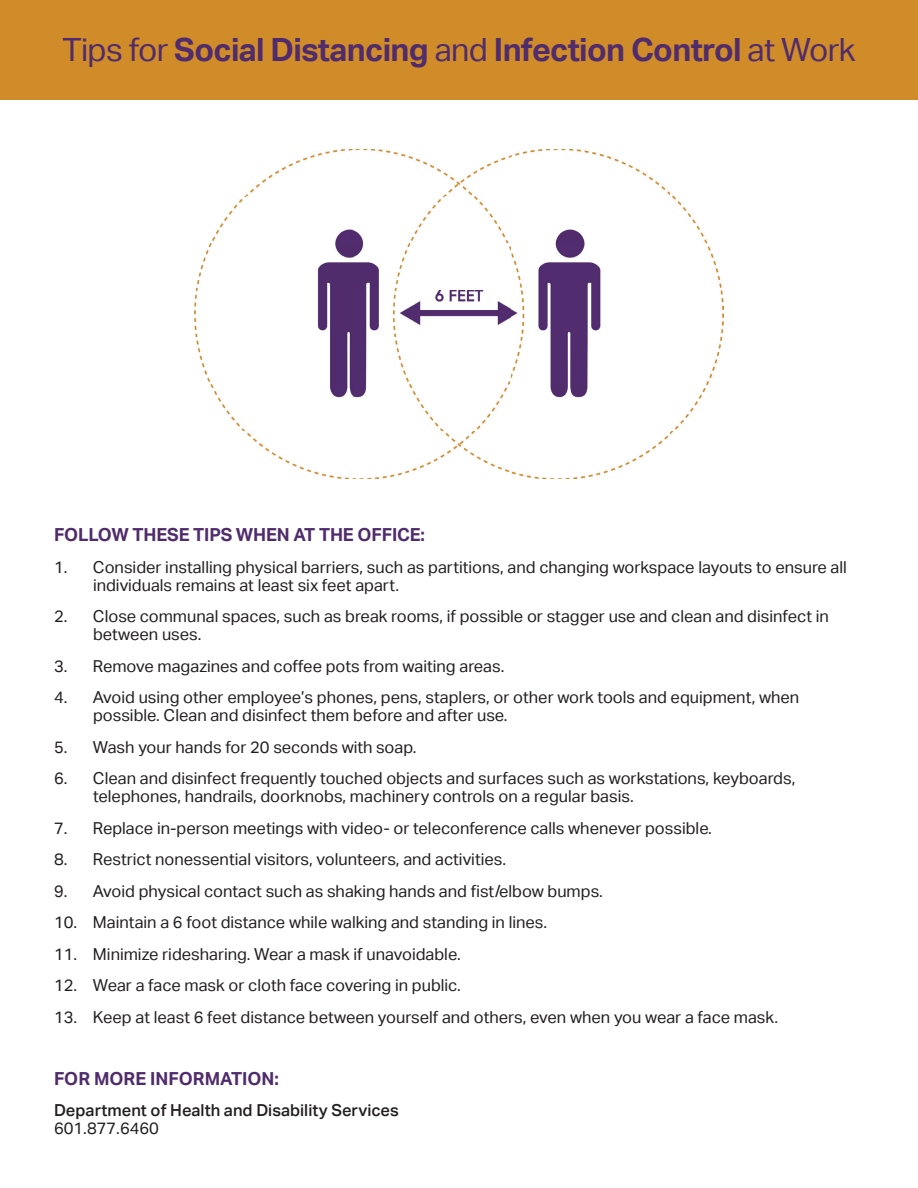
<style>
.page{position:relative;width:918px;height:1188px;background:#fff}
.page>*{position:absolute;margin:0;border:0;box-sizing:border-box;transform-origin:0 0}
.t1{font:700 32.1px "Aktiv Grotesk";letter-spacing:-.02em;color:#512c6c}
.t2{font:700 18px "Aktiv Grotesk";letter-spacing:-.01em;color:#512c6c}
.t3{font:16.5px/18px "Aktiv Grotesk";color:#231f20}
.t4{font:500 16.5px "Aktiv Grotesk";color:#231f20}
.s1{font-weight:400}
</style>
<div class="page">
<img style="left:195px;top:149px;width:528px;height:330px">
<div style="left:0;top:0;width:918px;height:99px;background:#cf8c29"></div>
<h1 class="t1" style="left:62px;top:31px;width:795px"><span class="s1">Tips for</span> Social Distancing <span class="s1">and</span> Infection Control <span class="s1">at Work</span></h1>
<p class="t2" style="left:54px;top:525px;width:373px">FOLLOW THESE TIPS WHEN AT THE OFFICE:</p>
<p class="t3" style="left:93px;top:558px;width:755px;text-indent:-39px">1. Consider installing physical barriers, such as partitions, and changing workspace layouts to ensure all individuals remains at least six feet apart.</p>
<p class="t3" style="left:93px;top:608px;width:737px;text-indent:-39px">2. Close communal spaces, such as break rooms, if possible or stagger use and clean and disinfect in between uses.</p>
<p class="t3" style="left:54px;top:657px;width:452px">3. Remove magazines and coffee pots from waiting areas.</p>
<p class="t3" style="left:93px;top:689px;width:708px;text-indent:-39px">4. Avoid using other employee’s phones, pens, staplers, or other work tools and equipment, when possible. Clean and disinfect them before and after use.</p>
<p class="t3" style="left:54px;top:738px;width:364px">5. Wash your hands for 20 seconds with soap.</p>
<p class="t3" style="left:93px;top:770px;width:704px;text-indent:-39px">6. Clean and disinfect frequently touched objects and surfaces such as workstations, keyboards, telephones, handrails, doorknobs, machinery controls on a regular basis.</p>
<p class="t3" style="left:54px;top:819px;width:660px">7. Replace in-person meetings with video- or teleconference calls whenever possible.</p>
<p class="t3" style="left:54px;top:851px;width:454px">8. Restrict nonessential visitors, volunteers, and activities.</p>
<p class="t3" style="left:54px;top:882px;width:551px">9. Avoid physical contact such as shaking hands and fist/elbow bumps.</p>
<p class="t3" style="left:54px;top:914px;width:495px">10. Maintain a 6 foot distance while walking and standing in lines.</p>
<p class="t3" style="left:54px;top:945px;width:408px">11. Minimize ridesharing. Wear a mask if unavoidable.</p>
<p class="t3" style="left:54px;top:977px;width:408px">12. Wear a face mask or cloth face covering in public.</p>
<p class="t3" style="left:54px;top:1008px;width:726px">13. Keep at least 6 feet distance between yourself and others, even when you wear a face mask.</p>
<p class="t2" style="left:54px;top:1068px;width:226px">FOR MORE INFORMATION:</p>
<p class="t4" style="left:54px;top:1101px;width:346px">Department of Health and Disability Services</p>
<p class="t3" style="left:54px;top:1119px;width:107px">601.877.6460</p>
</div>
